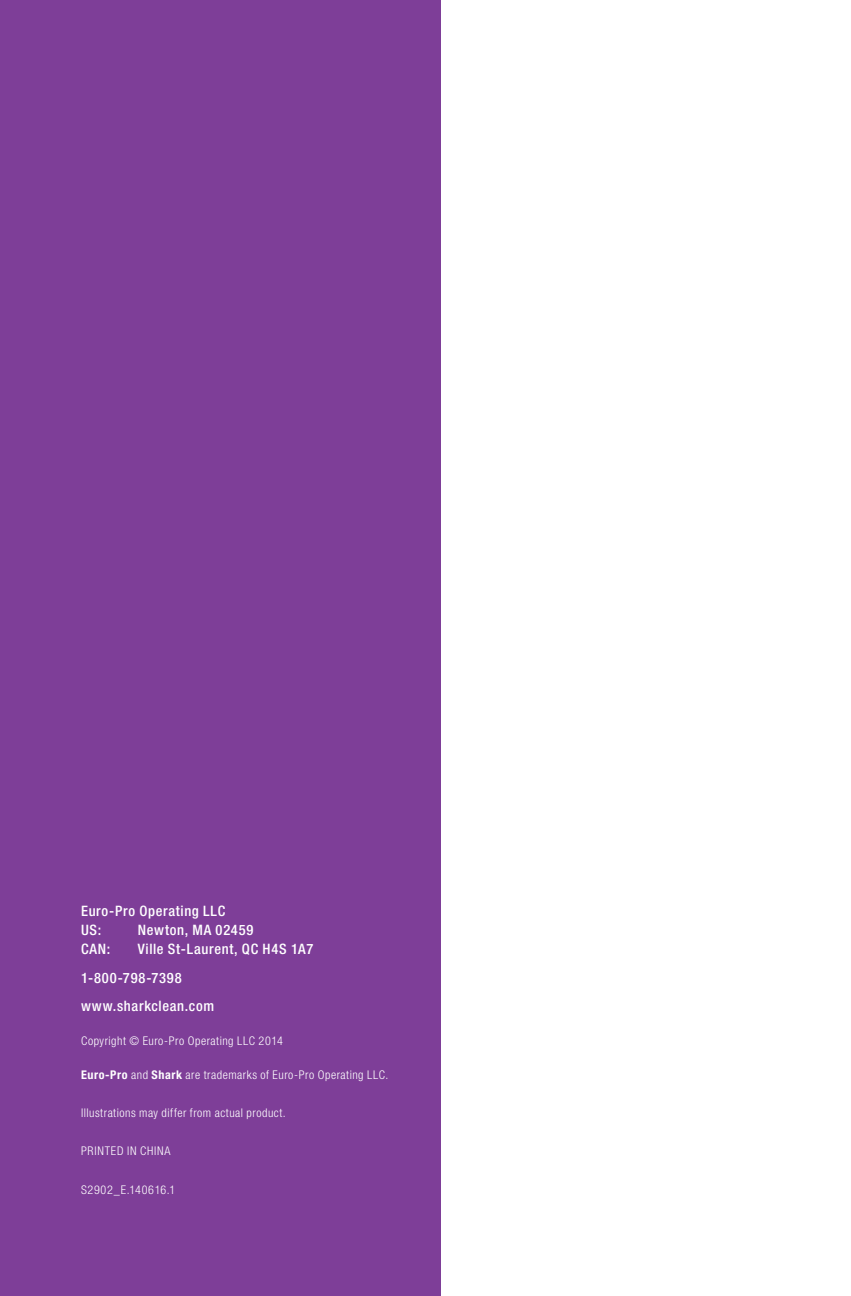
<style>
.page{position:relative;width:851px;height:1296px;background:#fff}
.page>*{position:absolute;margin:0;border:0;box-sizing:border-box;transform-origin:0 0}
.t1{font:500 condensed 14.4px/28.8px "Helvetica Neue LT Std";letter-spacing:.05em;color:#fff}
.t2{font:300 condensed 11.92px "Helvetica Neue LT Std";letter-spacing:.045em;color:#fff}
.t3{font:300 condensed 11.92px "Helvetica Neue LT Std";letter-spacing:.065em;color:#fff}
.s1{font-weight:700}
</style>
<div class="page">
<div style="left:0;top:0;width:440px;height:1296px;background:#7e3e98"></div>
<p class="t1" style="left:81px;top:901px;width:146px;line-height:19.1px">Euro-Pro Operating LLC<br>US:</p>
<p class="t1" style="left:138px;top:915px;width:117px">Newton, MA 02459</p>
<p class="t1" style="left:81px;top:934px;width:234px;text-indent:57px">Ville St-Laurent, QC H4S 1A7<br>1-800-798-7398 www.sharkclean.com</p>
<p class="t2" style="left:81px;top:1034px;width:203px">Copyright © Euro-Pro Operating LLC 2014</p>
<p class="t2" style="left:81px;top:1068px;width:309px"><span class="s1">Euro-Pro</span> and <span class="s1">Shark</span> are trademarks of Euro-Pro Operating LLC.</p>
<p class="t2" style="left:81px;top:1106px;width:206px">Illustrations may differ from actual product.</p>
<p class="t3" style="left:81px;top:1144px;width:91px">PRINTED IN CHINA</p>
<p class="t2" style="left:81px;top:1183px;width:96px">S2902_E.140616.1</p>
<p class="t1" style="left:81px;top:934px;width:31px">CAN:</p>
</div>
